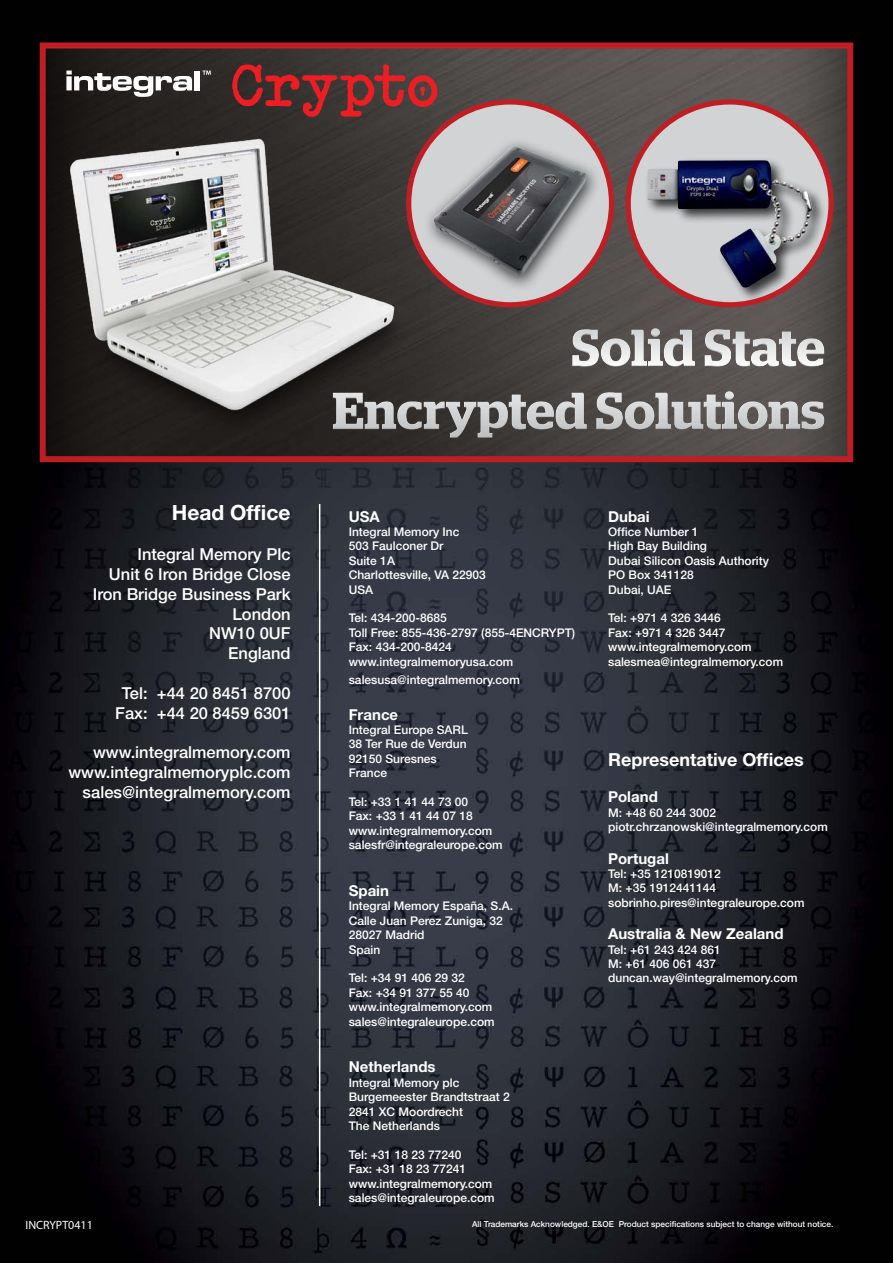
<style>
.page{position:relative;width:893px;height:1263px;background:#fff}
.page>*{position:absolute;margin:0;border:0;box-sizing:border-box;transform-origin:0 0}
.t1{font:600 52.5px/63px "Stag";letter-spacing:-.005em;color:#fff;text-align:right}
.t2{font:700 21px "Helvetica Neue";color:#fff}
.t3{font:700 18px "Helvetica Neue";color:#fff}
.t4{font:500 16.5px/19.8px "Helvetica Neue";color:#fff;text-align:right}
.t5{font:700 15px "Helvetica Neue";color:#fff}
.t6{font:500 12px/14.4px "Helvetica Neue";color:#fff}
.t7{font:12px "Myriad Pro";color:#fff}
.t8{font:500 8.25px "Helvetica Neue";color:#fff}
</style>
<div class="page">
<img style="left:0;top:0;width:893px;height:1263px">
<div style="left:43px;top:46px;width:807px;height:413px;background:#000;opacity:.75"></div>
<div style="left:40px;top:43px;width:813px;height:419px;border:6px solid #be1f24"></div>
<div style="left:332px;top:330px;width:493px;height:108px;background:#000;opacity:.42"></div>
<img style="left:26px;top:93px;width:405px;height:396px">
<div style="left:628px;top:102px;width:203px;height:203px;background:#d1d3d4;border-radius:50%"></div>
<div style="left:626px;top:99px;width:208px;height:208px;border:5px solid #be1f24;border-radius:50%"></div>
<div style="left:644px;top:157px;width:183px;height:145px;background:#000;opacity:.75"></div>
<img style="left:647px;top:160px;width:166px;height:129px">
<svg style="left:409px;top:102px;width:202px;height:203px;background:#cebbbc"></svg>
<div style="left:406px;top:99px;width:208px;height:208px;border:5px solid #be1f24;border-radius:50%"></div>
<div style="left:422px;top:136px;width:180px;height:157px;background:#000;opacity:.75"></div>
<div style="left:428px;top:141px;width:163px;height:123px;background:#fff;opacity:.59"></div>
<div style="left:432px;top:170px;width:160px;height:111px;background:#fff;opacity:.25"></div>
<svg style="left:232px;top:63px;width:205px;height:54px;background:#6f2f2f"></svg>
<hr style="left:319px;top:504px;width:1px;height:702px;background:#fff">
<svg style="left:66px;top:71px;width:126px;height:26px"></svg>
<div style="left:194px;top:71px;width:6px;height:19px;background:#fff"></div>
<svg style="left:203px;top:71px;width:8px;height:4px"></svg>
<h2 class="t2" style="left:172px;top:500px;width:120px">Head Office</h2>
<h3 class="t4" style="left:93px;top:544px;width:199px">Integral Memory Plc<br>Unit 6 Iron Bridge Close<br>Iron Bridge Business Park<br>London<br>NW10 0UF<br>England</h3>
<h3 class="t4" style="left:115px;top:683px;width:177px;text-align:center">Tel: +44 20 8451 8700<br>Fax: +44 20 8459 6301</h3>
<h3 class="t4" style="left:68px;top:742px;width:224px">www.integralmemory.com www.integralmemoryplc.com sales@integralmemory.com</h3>
<p class="t7" style="left:26px;top:1218px;width:69px">INCRYPT0411</p>
<h1 class="t1" style="left:332px;top:316px;width:494px">Solid State<br>Encrypted Solutions</h1>
<p class="t5" style="left:349px;top:507px;width:33px">USA</p>
<p class="t6" style="left:349px;top:524px;width:138px">Integral Memory Inc<br>503 Faulconer Dr<br>Suite 1A<br>Charlottesville, VA 22903<br>USA</p>
<p class="t6" style="left:349px;top:611px;width:228px">Tel: 434-200-8685<br>Toll Free: 855-436-2797 (855-4ENCRYPT)<br>Fax: 434-200-8424 www.integralmemoryusa.com</p>
<p class="t6" style="left:349px;top:672px;width:173px">salesusa@integralmemory.com</p>
<p class="t5" style="left:349px;top:705px;width:51px">France</p>
<p class="t6" style="left:349px;top:722px;width:121px">Integral Europe SARL<br>38 Ter Rue de Verdun<br>92150 Suresnes<br>France</p>
<p class="t6" style="left:349px;top:794px;width:155px">Tel: +33 1 41 44 73 00<br>Fax: +33 1 41 44 07 18 www.integralmemory.com salesfr@integraleurope.com</p>
<p class="t5" style="left:349px;top:881px;width:42px">Spain</p>
<p class="t6" style="left:349px;top:899px;width:166px">Integral Memory España, S.A.<br>Calle Juan Perez Zuniga, 32<br>28027 Madrid<br>Spain</p>
<p class="t6" style="left:349px;top:971px;width:147px">Tel: +34 91 406 29 32<br>Fax: +34 91 377 55 40 www.integralmemory.com sales@integraleurope.com</p>
<p class="t5" style="left:349px;top:1058px;width:88px">Netherlands</p>
<p class="t6" style="left:349px;top:1075px;width:162px">Integral Memory plc<br>Burgemeester Brandtstraat 2<br>2841 XC Moordrecht<br>The Netherlands</p>
<p class="t6" style="left:349px;top:1147px;width:147px">Tel: +31 18 23 77240<br>Fax: +31 18 23 77241 www.integralmemory.com sales@integraleurope.com</p>
<p class="t5" style="left:608px;top:507px;width:43px">Dubai</p>
<p class="t6" style="left:608px;top:524px;width:162px">Office Number 1<br>High Bay Building<br>Dubai Silicon Oasis Authority<br>PO Box 341128<br>Dubai, UAE</p>
<p class="t6" style="left:608px;top:611px;width:177px">Tel: +971 4 326 3446<br>Fax: +971 4 326 3447 www.integralmemory.com salesmea@integralmemory.com</p>
<h3 class="t3" style="left:608px;top:749px;width:197px">Representative Offices</h3>
<p class="t5" style="left:608px;top:788px;width:51px">Poland</p>
<p class="t6" style="left:608px;top:805px;width:221px">M: +48 60 244 3002 piotr.chrzanowski@integralmemory.com</p>
<p class="t5" style="left:608px;top:849px;width:62px">Portugal</p>
<p class="t6" style="left:608px;top:866px;width:198px">Tel: +35 1210819012<br>M: +35 1912441144 sobrinho.pires@integraleurope.com</p>
<p class="t5" style="left:608px;top:925px;width:177px">Australia &amp; New Zealand</p>
<p class="t6" style="left:608px;top:942px;width:191px">Tel: +61 243 424 861<br>M: +61 406 061 437 duncan.way@integralmemory.com</p>
<p class="t8" style="left:472px;top:1219px;width:363px">All Trademarks Acknowledged. E&amp;OE Product specifications subject to change without notice.</p>
</div>
